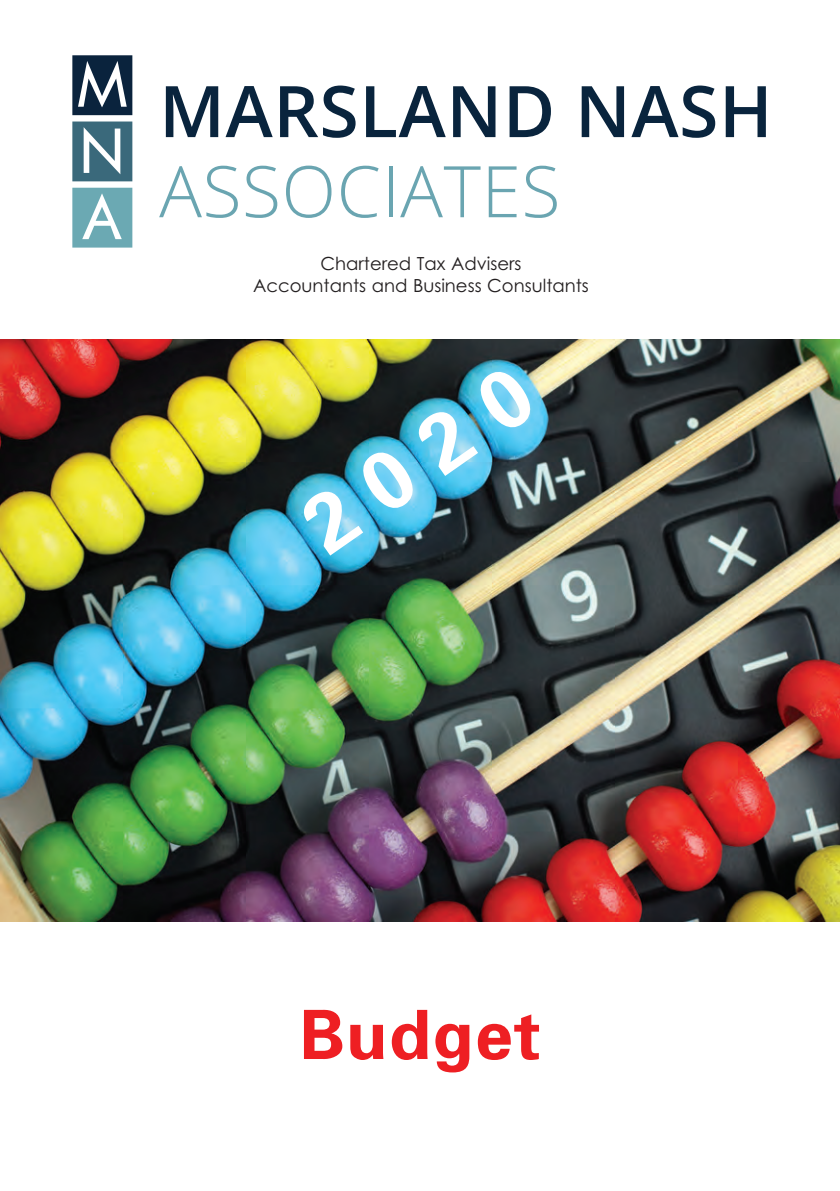
<style>
.page{position:relative;width:840px;height:1191px;background:#fff}
.page>*{position:absolute;margin:0;border:0;box-sizing:border-box;transform-origin:0 0}
.t1{font:700 82px "Univers";color:#fff}
.t2{font:700 68px "Univers";letter-spacing:.02em;color:#ee1f23}
.t3{font:18px/21.6px "Century Gothic";color:#231f20;text-align:center}
</style>
<div class="page">
<img style="left:0;top:339px;width:839px;height:582px">
<svg style="left:72px;top:55px;width:60px;height:60px"></svg>
<svg style="left:72px;top:121px;width:60px;height:60px"></svg>
<svg style="left:72px;top:188px;width:60px;height:60px;background:#82b6bf"></svg>
<svg style="left:166px;top:86px;width:52px;height:51px"></svg>
<svg style="left:225px;top:86px;width:47px;height:51px"></svg>
<svg style="left:280px;top:86px;width:75px;height:52px"></svg>
<svg style="left:366px;top:86px;width:79px;height:51px"></svg>
<svg style="left:453px;top:86px;width:42px;height:51px"></svg>
<svg style="left:509px;top:86px;width:41px;height:51px"></svg>
<svg style="left:581px;top:86px;width:42px;height:51px"></svg>
<svg style="left:631px;top:86px;width:83px;height:52px"></svg>
<svg style="left:725px;top:86px;width:40px;height:51px"></svg>
<svg style="left:159px;top:166px;width:79px;height:52px"></svg>
<svg style="left:246px;top:166px;width:31px;height:52px"></svg>
<svg style="left:286px;top:166px;width:45px;height:52px"></svg>
<svg style="left:341px;top:166px;width:37px;height:52px"></svg>
<svg style="left:389px;top:166px;width:3px;height:51px"></svg>
<svg style="left:400px;top:166px;width:80px;height:51px"></svg>
<svg style="left:488px;top:166px;width:28px;height:51px"></svg>
<svg style="left:525px;top:166px;width:31px;height:52px"></svg>
<p class="t3" style="left:253px;top:252px;width:337px">Chartered Tax Advisers<br>Accountants and Business Consultants</p>
<h1 class="t1" style="left:283px;top:492px;width:259px;rotate:-35deg">2020</h1>
<h2 class="t2" style="left:299px;top:993px;width:243px">Budget</h2>
</div>
